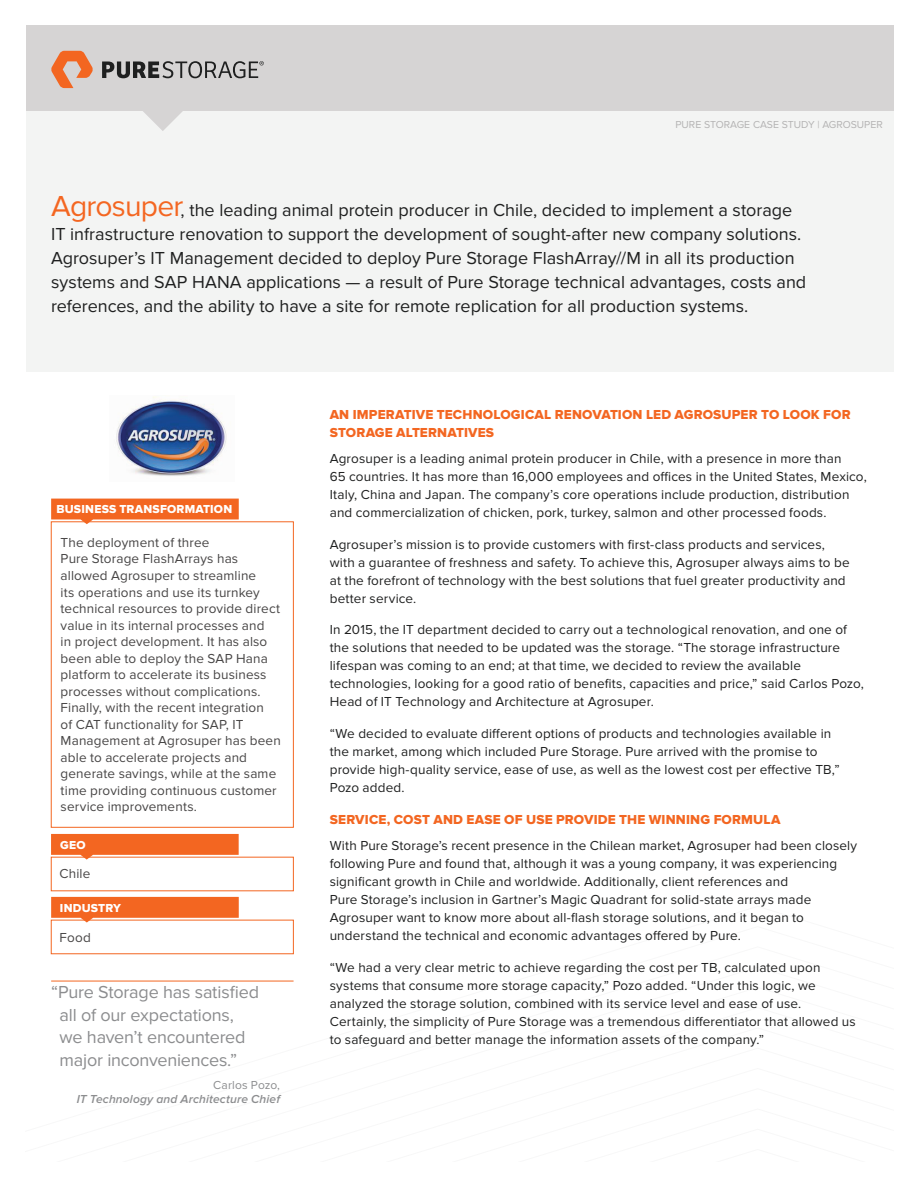
<style>
.page{position:relative;width:919px;height:1187px;background:#fff}
.page>*{position:absolute;margin:0;border:0;box-sizing:border-box;transform-origin:0 0}
.BODY{font:18px/24px "Proxima Nova";color:#1f2020}
.QUOTE{font:18px/22.5px "Proxima Nova";letter-spacing:-.01em;color:#8c8d8f}
.BODY-2{font:13.5px/18px "Proxima Nova";letter-spacing:.01em;color:#1f2020}
.SIDE_BAR_BULLETS{font:13.5px/16.5px "Proxima Nova";letter-spacing:.01em;color:#474545}
.HEADING{font:13.5px/18px "Proxima Nova Extrabld";letter-spacing:.015em;color:#f36621}
.KEYLINE_BOX_OUTS{font:13.5px "Proxima Nova";letter-spacing:.01em;color:#474545}
.QUOTE_NAME{font:italic 600 12px/14.4px "Proxima Nova";letter-spacing:.01em;color:#8c8d8f;text-align:right}
.ORANGE_BOX_OUTS{font:12px "Proxima Nova Extrabld";letter-spacing:.015em;color:#fff}
.SMALL_PRINT{font:10.5px "Proxima Nova";color:#b4b3b3}
.s1{font-size:30px;color:#f36621}
.s2{font-weight:400;font-style:normal}
</style>
<div class="page">
<img style="left:116px;top:396px;width:111px;height:80px">
<div style="left:51px;top:521px;width:242px;height:306px;background:#fff;border:1px solid #f36621"></div>
<svg style="left:51px;top:896px;width:188px;height:26px;background:#f47d43"></svg>
<svg style="left:51px;top:498px;width:188px;height:26px;background:#f47d43"></svg>
<svg style="left:51px;top:833px;width:188px;height:26px;background:#f47d43"></svg>
<div style="left:26px;top:26px;width:867px;height:346px;background:#f3f4f3"></div>
<hr style="left:51px;top:980px;width:242px;height:1px;background:#f36621">
<div style="left:26px;top:26px;width:867px;height:85px;background:#d6d4d4"></div>
<svg style="left:51px;top:51px;width:42px;height:37px"></svg>
<svg style="left:102px;top:61px;width:162px;height:70px"></svg>
<p class="SMALL_PRINT" style="left:675px;top:118px;width:209px">PURE STORAGE CASE STUDY | AGROSUPER</p>
<p class="BODY" style="left:51px;top:198px;width:756px"><span class="s1">Agrosuper</span>, the leading animal protein producer in Chile, decided to implement a storage IT infrastructure renovation to support the development of sought-after new company solutions.<br>Agrosuper’s IT Management decided to deploy Pure Storage FlashArray//M in all its production systems and SAP HANA applications — a result of Pure Storage technical advantages, costs and references, and the ability to have a site for remote replication for all production systems.</p>
<p class="ORANGE_BOX_OUTS" style="left:56px;top:502px;width:177px">BUSINESS TRANSFORMATION</p>
<p class="SIDE_BAR_BULLETS" style="left:61px;top:534px;width:222px">The deployment of three<br>Pure Storage FlashArrays has allowed Agrosuper to streamline<br>its operations and use its turnkey technical resources to provide direct value in its internal processes and<br>in project development. It has also been able to deploy the SAP Hana platform to accelerate its business processes without complications.<br>Finally, with the recent integration<br>of CAT functionality for SAP, IT Management at Agrosuper has been able to accelerate projects and generate savings, while at the same time providing continuous customer service improvements.</p>
<p class="ORANGE_BOX_OUTS" style="left:60px;top:837px;width:27px">GEO</p>
<p class="KEYLINE_BOX_OUTS" style="left:60px;top:865px;width:32px">Chile</p>
<p class="ORANGE_BOX_OUTS" style="left:60px;top:900px;width:62px">INDUSTRY</p>
<p class="KEYLINE_BOX_OUTS" style="left:60px;top:929px;width:33px">Food</p>
<p class="QUOTE" style="left:60px;top:981px;width:201px;text-indent:-9px">“Pure Storage has satisfied all of our expectations, we haven’t encountered major inconveniences.”</p>
<p class="QUOTE_NAME" style="left:77px;top:1077px;width:205px"><span class="s2">Carlos Pozo,<br></span>IT Technology and Architecture Chief</p>
<p class="HEADING" style="left:330px;top:405px;width:522px">AN IMPERATIVE TECHNOLOGICAL RENOVATION LED AGROSUPER TO LOOK FOR<br>STORAGE ALTERNATIVES</p>
<p class="BODY-2" style="left:330px;top:450px;width:538px">Agrosuper is a leading animal protein producer in Chile, with a presence in more than<br>65 countries. It has more than 16,000 employees and offices in the United States, Mexico, Italy, China and Japan. The company’s core operations include production, distribution and commercialization of chicken, pork, turkey, salmon and other processed foods.</p>
<p class="BODY-2" style="left:330px;top:535px;width:521px">Agrosuper’s mission is to provide customers with first-class products and services, with a guarantee of freshness and safety. To achieve this, Agrosuper always aims to be at the forefront of technology with the best solutions that fuel greater productivity and better service.</p>
<p class="BODY-2" style="left:330px;top:621px;width:535px">In 2015, the IT department decided to carry out a technological renovation, and one of the solutions that needed to be updated was the storage. “The storage infrastructure lifespan was coming to an end; at that time, we decided to review the available technologies, looking for a good ratio of benefits, capacities and price,” said Carlos Pozo, Head of IT Technology and Architecture at Agrosuper.</p>
<p class="BODY-2" style="left:330px;top:724px;width:511px">“We decided to evaluate different options of products and technologies available in the market, among which included Pure Storage. Pure arrived with the promise to provide high-quality service, ease of use, as well as the lowest cost per effective TB,” Pozo added.</p>
<p class="HEADING" style="left:330px;top:810px;width:452px">SERVICE, COST AND EASE OF USE PROVIDE THE WINNING FORMULA</p>
<p class="BODY-2" style="left:330px;top:836px;width:529px">With Pure Storage’s recent presence in the Chilean market, Agrosuper had been closely following Pure and found that, although it was a young company, it was experiencing significant growth in Chile and worldwide. Additionally, client references and<br>Pure Storage’s inclusion in Gartner’s Magic Quadrant for solid-state arrays made Agrosuper want to know more about all-flash storage solutions, and it began to understand the technical and economic advantages offered by Pure.</p>
<p class="BODY-2" style="left:330px;top:958px;width:527px">“We had a very clear metric to achieve regarding the cost per TB, calculated upon systems that consume more storage capacity,” Pozo added. “Under this logic, we analyzed the storage solution, combined with its service level and ease of use.<br>Certainly, the simplicity of Pure Storage was a tremendous differentiator that allowed us to safeguard and better manage the information assets of the company.”</p>
</div>
